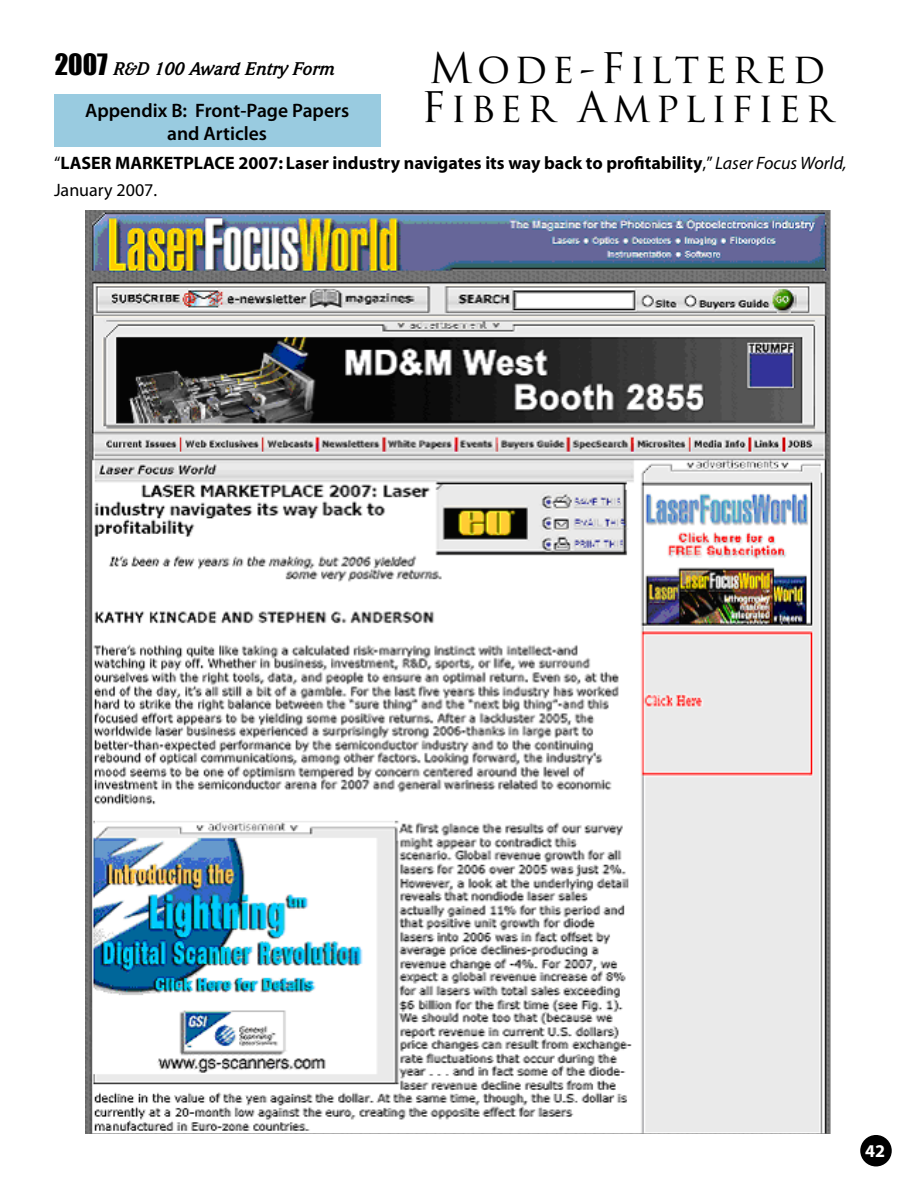
<style>
.page{position:relative;width:918px;height:1188px;background:#fff}
.page>*{position:absolute;margin:0;border:0;box-sizing:border-box;transform-origin:0 0}
.t1{font:41.1px/39px "Trajan Pro";letter-spacing:.12em;color:#000}
.t2{font:600 19.5px/23.4px "Myriad Pro";color:#000;text-align:center}
.t3{font:700 18px/27px "Myriad";color:#000}
.t4{font:italic 700 18px "Weidemann Std";color:#000}
.t5{font:700 18px "Myriad";color:#fff}
.s1{font-family:"Impact";font-weight:400;font-style:normal;font-size:27px}
.s2{font-weight:400}
.s3{font-weight:400;font-style:italic}
</style>
<div class="page">
<div style="left:860px;top:1135px;width:32px;height:31px;background:#000;border-radius:50%"></div>
<div style="left:54px;top:94px;width:326px;height:53px;background:#99cbe0"></div>
<img style="left:86px;top:210px;width:745px;height:924px">
<p class="t4" style="left:55px;top:58px;width:280px"><span class="s1">2007</span> R&amp;D 100 Award Entry Form</p>
<h1 class="t1" style="left:421px;top:49px;width:413px">Mode-Filtered<br>Fiber Amplifier</h1>
<p class="t2" style="left:85px;top:98px;width:266px">Appendix B: Front-Page Papers and Articles</p>
<p class="t3" style="left:54px;top:150px;width:794px"><span class="s2">“</span>LASER MARKETPLACE 2007: Laser industry navigates its way back to profitability<span class="s2">,”</span> <span class="s3">Laser Focus World,<br></span><span class="s2">January 2007.</span></p>
<p class="t5" style="left:865px;top:1142px;width:11px">42</p>
</div>
